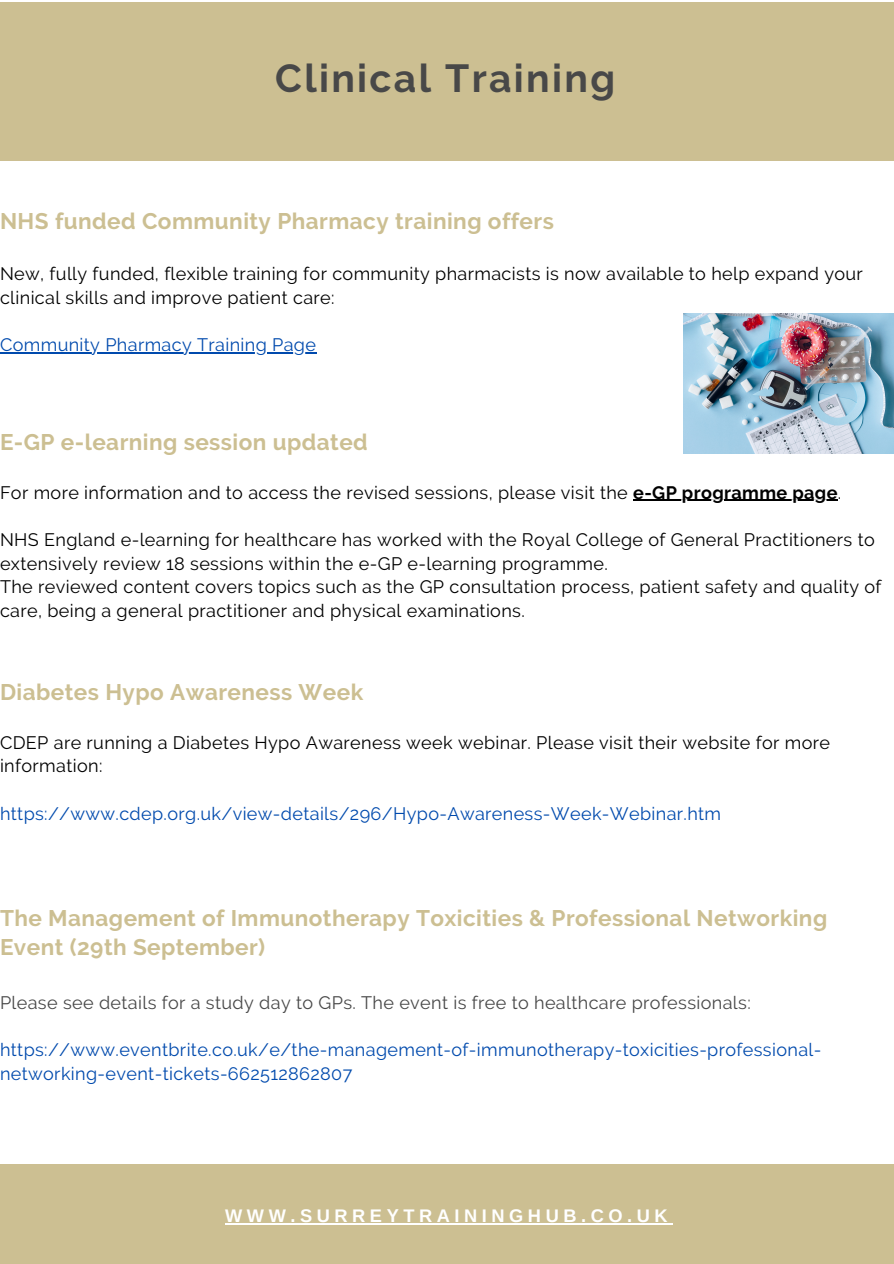
<style>
.page{position:relative;width:894px;height:1264px;background:#fff}
.page>*{position:absolute;margin:0;border:0;box-sizing:border-box;transform-origin:0 0}
.t1{font:700 39px "Raleway";letter-spacing:.06em;color:#484848}
.t2{font:700 22.5px/29.2px "Raleway";letter-spacing:.02em;color:#ccbf92}
.t3{font:700 18.15px "Arimo";letter-spacing:.25em;color:#fff}
.t4{font:18px/23.7px "Raleway";letter-spacing:.02em;color:#000}
.t5{font:18px/23.7px "Raleway";letter-spacing:.02em;color:#004aad}
.t6{font:18px "Raleway";letter-spacing:.02em;color:#484848}
.s1{font-weight:700}
</style>
<div class="page">
<div style="left:0;top:2px;width:893px;height:158px;background:#ccbf92"></div>
<div style="left:0;top:1164px;width:893px;height:99px;background:#ccbf92"></div>
<hr style="left:0;top:352px;width:316px;height:1px;background:#004aad">
<hr style="left:633px;top:500px;width:204px;height:1px;background:#000">
<hr style="left:225px;top:1222px;width:447px;height:2px;background:#fff">
<img style="left:683px;top:313px;width:210px;height:141px">
<p class="t1" style="left:275px;top:55px;width:341px">Clinical Training</p>
<p class="t2" style="left:0;top:207px;width:555px">NHS funded Community Pharmacy training offers</p>
<p class="t4" style="left:0;top:262px;width:864px">New, fully funded, flexible training for community pharmacists is now available to help expand your clinical skills and improve patient care:</p>
<p class="t5" style="left:0;top:333px;width:317px">Community Pharmacy Training Page</p>
<p class="t2" style="left:0;top:427px;width:369px">E-GP e-learning session updated</p>
<p class="t4" style="left:0;top:480px;width:842px">For more information and to access the revised sessions, please visit the <span class="s1">e-GP programme page</span>.</p>
<p class="t4" style="left:0;top:527px;width:876px">NHS England e-learning for healthcare has worked with the Royal College of General Practitioners to extensively review 18 sessions within the e-GP e-learning programme.</p>
<p class="t4" style="left:0;top:575px;width:882px">The reviewed content covers topics such as the GP consultation process, patient safety and quality of care, being a general practitioner and physical examinations.</p>
<p class="t2" style="left:0;top:677px;width:364px">Diabetes Hypo Awareness Week</p>
<p class="t4" style="left:0;top:730px;width:831px">CDEP are running a Diabetes Hypo Awareness week webinar. Please visit their website for more information:</p>
<p class="t5" style="left:0;top:801px;width:722px">https://www.cdep.org.uk/view-details/296/Hypo-Awareness-Week-Webinar.htm</p>
<p class="t2" style="left:0;top:903px;width:828px">The Management of Immunotherapy Toxicities &amp; Professional Networking<br>Event (29th September)</p>
<p class="t6" style="left:0;top:992px;width:752px">Please see details for a study day to GPs. The event is free to healthcare professionals:</p>
<p class="t5" style="left:0;top:1038px;width:822px">https://www.eventbrite.co.uk/e/the-management-of-immunotherapy-toxicities-professional&shy;networking-event-tickets-662512862807</p>
<p class="t3" style="left:225px;top:1205px;width:444px">WWW.SURREYTRAININGHUB.CO.UK</p>
</div>
